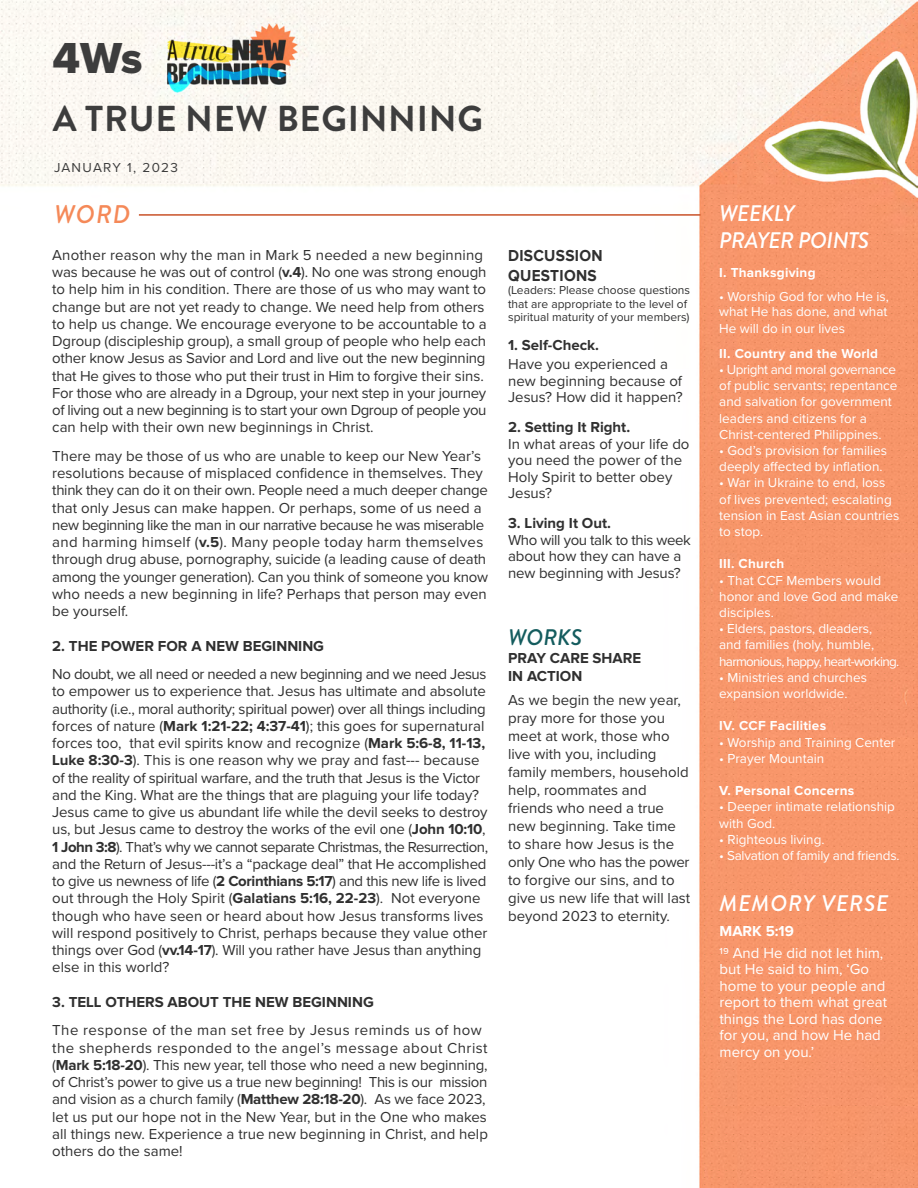
<style>
.page{position:relative;width:918px;height:1188px;background:#fff}
.page>*{position:absolute;margin:0;border:0;box-sizing:border-box;transform-origin:0 0}
.t1{font:45px "Proxima Nova Extrabld";color:#3d3d3d}
.t2{font:700 36px "Brandon Grotesque";letter-spacing:.02em;color:#3d3d3d}
.t3{font:italic 500 25.5px "Brandon Grotesque";color:#f58958}
.t4{font:italic 500 22.5px/27px "Brandon Grotesque";letter-spacing:-.02em;color:#fff}
.t5{font:italic 500 22.5px "Brandon Grotesque";letter-spacing:.04em;color:#fff}
.t6{font:italic 500 22.5px "Brandon Grotesque";color:#145c5e}
.t7{font:700 16.5px "Proxima Nova";letter-spacing:.02em;color:#303030;scale:.93 1}
.t8{font:15px/17.2px "Proxima Nova";letter-spacing:-.005em;color:#303030}
.t9{font:15px "Proxima Nova";letter-spacing:-.03em;color:#303030}
.t10{font:15px/17.2px "Proxima Nova";letter-spacing:.03em;color:#303030}
.t11{font:15px/16.5px "Proxima Nova";color:#fff}
.t12{font:700 15px "Proxima Nova";color:#303030}
.t13{font:15px "Proxima Nova";letter-spacing:-.025em;color:#303030}
.t14{font:15px "Proxima Nova";letter-spacing:-.035em;color:#303030}
.t15{font:700 15px "Proxima Nova";color:#fff}
.t16{font:13.5px/16.2px "Proxima Nova";color:#fff}
.t17{font:700 13.5px "Proxima Nova";letter-spacing:.02em;color:#fff}
.t18{font:13.5px "Proxima Nova";letter-spacing:.09em;color:#3d3d3d}
.t19{font:12px/13.5px "Proxima Nova";color:#303030}
.s1{font-weight:700}
</style>
<div class="page">
<img style="left:0;top:0;width:918px;height:1188px">
<hr style="left:139px;top:214px;width:561px;height:2px;background:#c85228">
<h1 class="t1" style="left:52px;top:32px;width:92px">4Ws</h1>
<p class="t2" style="left:53px;top:94px;width:432px">A TRUE NEW BEGINNING</p>
<p class="t18" style="left:54px;top:157px;width:126px">JANUARY 1, 2023</p>
<h3 class="t3" style="left:54px;top:196px;width:78px">WORD</h3>
<p class="t8" style="left:52px;top:246px;width:432px">Another reason why the man in Mark 5 needed a new beginning</p>
<p class="t8" style="left:52px;top:263px;width:436px">was because he was out of control (<span class="s1">v.4</span>). No one was strong enough</p>
<p class="t8" style="left:52px;top:280px;width:435px">to help him in his condition. There are those of us who may want to</p>
<p class="t8" style="left:52px;top:297px;width:434px">change but are not yet ready to change. We need help from others</p>
<p class="t8" style="left:52px;top:315px;width:436px">to help us change. We encourage everyone to be accountable to a</p>
<p class="t8" style="left:52px;top:332px;width:435px">Dgroup (discipleship group), a small group of people who help each</p>
<p class="t8" style="left:52px;top:349px;width:435px">other know Jesus as Savior and Lord and live out the new beginning</p>
<p class="t8" style="left:52px;top:366px;width:433px">that He gives to those who put their trust in Him to forgive their sins.</p>
<p class="t8" style="left:52px;top:384px;width:436px">For those who are already in a Dgroup, your next step in your journey</p>
<p class="t9" style="left:52px;top:399px;width:436px">of living out a new beginning is to start your own Dgroup of people you</p>
<p class="t8" style="left:52px;top:418px;width:323px">can help with their own new beginnings in Christ.</p>
<p class="t8" style="left:52px;top:447px;width:432px">There may be those of us who are unable to keep our New Year’s resolutions because of misplaced confidence in themselves. They</p>
<p class="t8" style="left:52px;top:481px;width:437px">think they can do it on their own. People need a much deeper change</p>
<p class="t8" style="left:52px;top:498px;width:431px">that only Jesus can make happen. Or perhaps, some of us need a</p>
<p class="t9" style="left:52px;top:514px;width:433px">new beginning like the man in our narrative because he was miserable</p>
<p class="t8" style="left:52px;top:533px;width:435px">and harming himself (<span class="s1">v.5</span>). Many people today harm themselves through drug abuse, pornography, suicide (a leading cause of death</p>
<p class="t8" style="left:52px;top:567px;width:437px">among the younger generation). Can you think of someone you know</p>
<p class="t8" style="left:52px;top:585px;width:436px">who needs a new beginning in life? Perhaps that person may even be yourself.</p>
<p class="t12" style="left:52px;top:639px;width:273px">2. THE POWER FOR A NEW BEGINNING</p>
<p class="t9" style="left:52px;top:663px;width:436px">No doubt, we all need or needed a new beginning and we need Jesus</p>
<p class="t8" style="left:52px;top:682px;width:435px">to empower us to experience that. Jesus has ultimate and absolute</p>
<p class="t8" style="left:52px;top:699px;width:435px">authority (i.e., moral authority; spiritual power) over all things including</p>
<p class="t8" style="left:52px;top:717px;width:434px">forces of nature (<span class="s1">Mark 1:21-22; 4:37-41</span>); this goes for supernatural forces too, that evil spirits know and recognize (<span class="s1">Mark 5:6-8, 11-13, Luke 8:30-3</span>). This is one reason why we pray and fast--- because of the reality of spiritual warfare, and the truth that Jesus is the Victor</p>
<p class="t8" style="left:52px;top:786px;width:428px">and the King. What are the things that are plaguing your life today?</p>
<p class="t8" style="left:52px;top:803px;width:437px">Jesus came to give us abundant life while the devil seeks to destroy</p>
<p class="t8" style="left:52px;top:820px;width:435px">us, but Jesus came to destroy the works of the evil one (<span class="s1">John 10:10</span>,</p>
<p class="t14" style="left:52px;top:835px;width:437px"><span class="s1">1 John 3:8</span>). That’s why we cannot separate Christmas, the Resurrection,</p>
<p class="t8" style="left:52px;top:855px;width:436px">and the Return of Jesus---it’s a “package deal” that He accomplished</p>
<p class="t13" style="left:52px;top:870px;width:436px">to give us newness of life (<span class="s1">2 Corinthians 5:17</span>) and this new life is lived</p>
<p class="t8" style="left:52px;top:889px;width:437px">out through the Holy Spirit (<span class="s1">Galatians 5:16, 22-23</span>). Not everyone though who have seen or heard about how Jesus transforms lives will respond positively to Christ, perhaps because they value other things over God (<span class="s1">vv.14-17</span>). Will you rather have Jesus than anything</p>
<p class="t8" style="left:52px;top:958px;width:118px">else in this world?</p>
<p class="t12" style="left:52px;top:995px;width:323px">3. TELL OTHERS ABOUT THE NEW BEGINNING</p>
<p class="t10" style="left:52px;top:1021px;width:431px">The response of the man set free by Jesus reminds us of how</p>
<p class="t10" style="left:52px;top:1038px;width:437px">the shepherds responded to the angel’s message about Christ (<span class="s1">Mark 5:18-20</span>). This new year, tell those who need a new beginning,</p>
<p class="t8" style="left:52px;top:1073px;width:437px">of Christ’s power to give us a true new beginning! This is our mission</p>
<p class="t8" style="left:52px;top:1090px;width:435px">and vision as a church family (<span class="s1">Matthew 28:18-20</span>). As we face 2023,</p>
<p class="t8" style="left:52px;top:1107px;width:437px;text-align:justify">let us put our hope not in the New Year, but in the One who makes all things new. Experience a true new beginning in Christ, and help others do the same!</p>
<p class="t7" style="left:508px;top:248px;width:103px">DISCUSSION</p>
<p class="t7" style="left:508px;top:268px;width:97px">QUESTIONS</p>
<p class="t19" style="left:508px;top:283px;width:184px">(Leaders: Please choose questions that are appropriate to the level of spiritual maturity of your members)</p>
<p class="t12" style="left:508px;top:338px;width:93px">1. Self-Check.</p>
<p class="t8" style="left:508px;top:355px;width:176px;line-height:16.5px">Have you experienced a new beginning because of<br>Jesus? How did it happen?</p>
<p class="t12" style="left:508px;top:420px;width:124px">2. Setting It Right.</p>
<p class="t8" style="left:508px;top:435px;width:183px;line-height:16.5px">In what areas of your life do you need the power of the<br>Holy Spirit to better obey<br>Jesus?</p>
<p class="t12" style="left:508px;top:516px;width:104px">3. Living It Out.</p>
<p class="t13" style="left:508px;top:529px;width:184px">Who will you talk to this week</p>
<p class="t8" style="left:508px;top:547px;width:175px;line-height:16.5px">about how they can have a new beginning with Jesus?</p>
<p class="t6" style="left:508px;top:622px;width:75px">WORKS</p>
<p class="t12" style="left:508px;top:652px;width:135px">PRAY CARE SHARE</p>
<p class="t12" style="left:508px;top:670px;width:76px">IN ACTION</p>
<p class="t8" style="left:508px;top:690px;width:182px;line-height:18px">As we begin the new year, pray more for those you meet at work, those who live with you, including family members, household</p>
<p class="t8" style="left:508px;top:780px;width:184px;line-height:18px">help, roommates and friends who need a true new beginning. Take time to share how Jesus is the only One who has the power to forgive our sins, and to give us new life that will last beyond 2023 to eternity.</p>
<h3 class="t4" style="left:719px;top:200px;width:152px">WEEKLY<br>PRAYER POINTS</h3>
<p class="t17" style="left:719px;top:267px;width:98px">I. Thanksgiving</p>
<p class="t16" style="left:719px;top:289px;width:171px;line-height:15.6px;text-align:justify">• Worship God for who He is, what He has done, and what He will do in our lives</p>
<p class="t17" style="left:719px;top:347px;width:160px">II. Country and the World</p>
<p class="t16" style="left:719px;top:361px;width:180px">• Upright and moral governance of public servants; repentance and salvation for government leaders and citizens for a<br>Christ-centered Philippines.</p>
<p class="t16" style="left:719px;top:442px;width:169px">• God’s provision for families deeply affected by inflation.</p>
<p class="t16" style="left:719px;top:474px;width:182px">• War in Ukraine to end, loss of lives prevented; escalating tension in East Asian countries to stop.</p>
<p class="t17" style="left:719px;top:558px;width:67px">III. Church</p>
<p class="t16" style="left:719px;top:571px;width:181px">• That CCF Members would honor and love God and make disciples.</p>
<p class="t16" style="left:719px;top:620px;width:181px">• Elders, pastors, dleaders,<br>and families (holy, humble, harmonious, happy, heart-working.</p>
<p class="t16" style="left:719px;top:669px;width:149px">• Ministries and churches expansion worldwide.</p>
<p class="t17" style="left:719px;top:720px;width:108px">IV. CCF Facilities</p>
<p class="t16" style="left:719px;top:733px;width:178px">• Worship and Training Center</p>
<p class="t16" style="left:719px;top:750px;width:107px">• Prayer Mountain</p>
<p class="t17" style="left:719px;top:785px;width:137px">V. Personal Concerns</p>
<p class="t16" style="left:719px;top:798px;width:177px">• Deeper intimate relationship with God.</p>
<p class="t16" style="left:719px;top:831px;width:107px">• Righteous living.</p>
<p class="t16" style="left:719px;top:847px;width:182px">• Salvation of family and friends.</p>
<p class="t5" style="left:720px;top:887px;width:171px">MEMORY VERSE</p>
<p class="t15" style="left:720px;top:924px;width:76px">MARK 5:19</p>
<p class="t11" style="left:720px;top:944px;width:169px">19 And He did not let him, but He said to him, ‘Go home to your people and report to them what great things the Lord has done for you, and how He had mercy on you.’</p>
</div>
